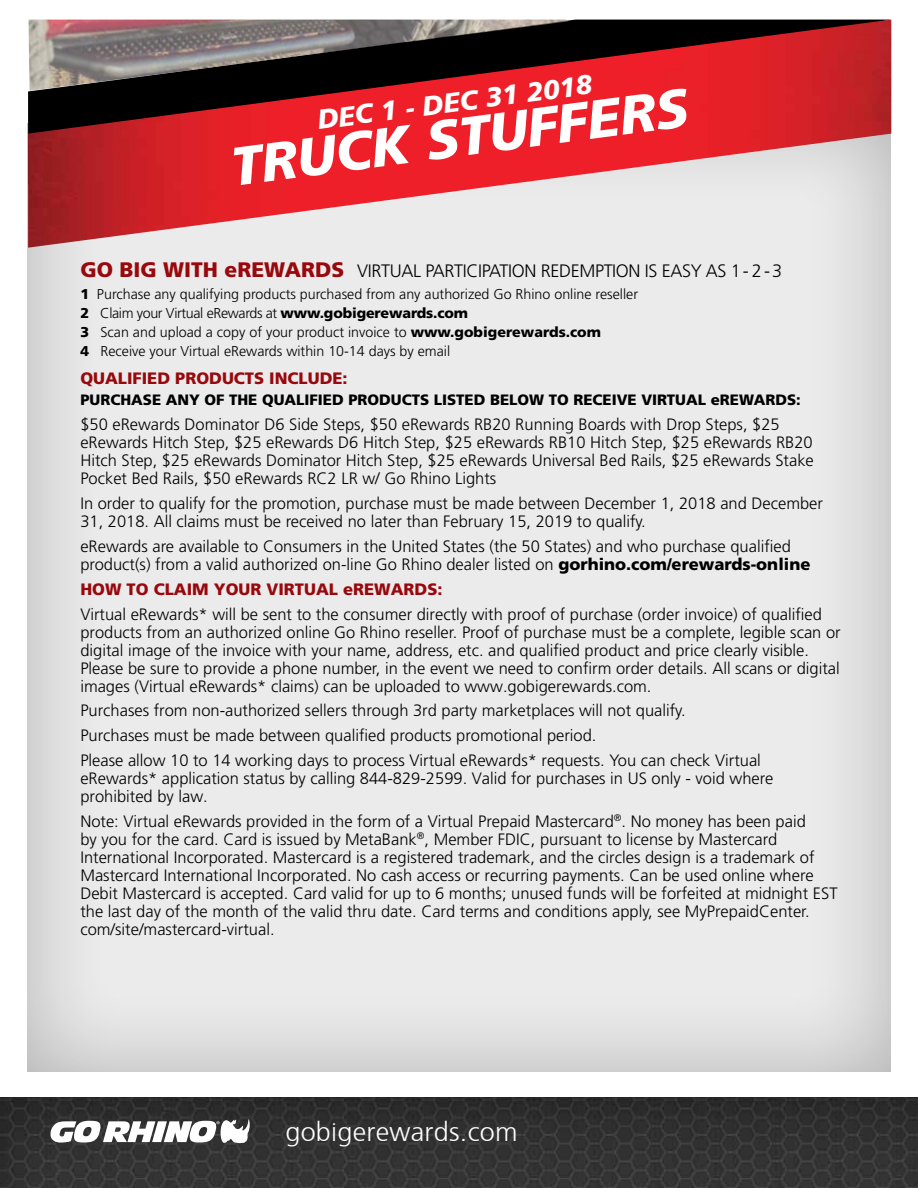
<style>
.page{position:relative;width:918px;height:1188px;background:#fff}
.page>*{position:absolute;margin:0;border:0;box-sizing:border-box;transform-origin:0 0}
.t1{font:italic 900 54px "Frutiger";color:#fff}
.t2{font:300 27px "Frutiger";letter-spacing:.01em;color:#fff}
.t3{font:italic 900 27px "Frutiger";color:#fff}
.t4{font:300 18px "Frutiger LT Std";letter-spacing:-.02em;color:#000}
.t5{font:300 16.5px/18px "Frutiger LT Std";color:#000}
.t6{font:900 16.5px "Frutiger LT Std";color:#98080c}
.t7{font:900 15px "Frutiger LT Std";color:#000}
.t8{font:300 14.25px/19px "Frutiger LT Std";color:#000}
.s1{font-weight:900;font-size:21px;color:#98080c}
.s2{font-weight:900}
</style>
<div class="page">
<div style="left:26px;top:123px;width:865px;height:949px;background:#000;opacity:.25"></div>
<img style="left:0;top:1098px;width:918px;height:90px">
<svg style="left:50px;top:1119px;width:201px;height:24px"></svg>
<img style="left:28px;top:20px;width:863px;height:228px">
<img style="left:28px;top:20px;width:540px;height:71px">
<h2 class="t3" style="left:315px;top:105px;width:278px;rotate:-8deg">DEC 1 - DEC 31 2018</h2>
<h1 class="t1" style="left:227px;top:133px;width:462px;rotate:-7deg">TRUCK STUFFERS</h1>
<p class="t4" style="left:80px;top:261px;width:703px"><span class="s1">GO BIG WITH eREWARDS</span> VIRTUAL PARTICIPATION REDEMPTION IS EASY AS 1- 2- 3</p>
<p class="t8" style="left:80px;top:285px;width:559px"><span class="s2">1</span> Purchase any qualifying products purchased from any authorized Go Rhino online reseller <span class="s2">2</span> Claim your Virtual eRewards at <span class="s2">www.gobigerewards.com<br>3</span> Scan and upload a copy of your product invoice to <span class="s2">www.gobigerewards.com<br>4</span> Receive your Virtual eRewards within 10-14 days by email</p>
<p class="t6" style="left:80px;top:368px;width:269px">QUALIFIED PRODUCTS INCLUDE:</p>
<p class="t7" style="left:80px;top:391px;width:722px">PURCHASE ANY OF THE QUALIFIED PRODUCTS LISTED BELOW TO RECEIVE VIRTUAL eREWARDS:</p>
<p class="t5" style="left:80px;top:416px;width:735px">$50 eRewards Dominator D6 Side Steps, $50 eRewards RB20 Running Boards with Drop Steps, $25 eRewards Hitch Step, $25 eRewards D6 Hitch Step, $25 eRewards RB10 Hitch Step, $25 eRewards RB20<br>Hitch Step, $25 eRewards Dominator Hitch Step, $25 eRewards Universal Bed Rails, $25 eRewards Stake Pocket Bed Rails, $50 eRewards RC2 LR w/ Go Rhino Lights</p>
<p class="t5" style="left:80px;top:494px;width:744px">In order to qualify for the promotion, purchase must be made between December 1, 2018 and December<br>31, 2018. All claims must be received no later than February 15, 2019 to qualify.</p>
<p class="t5" style="left:80px;top:537px;width:732px;line-height:18.8px">eRewards are available to Consumers in the United States (the 50 States) and who purchase qualified product(s) from a valid authorized on-line Go Rhino dealer listed on <span class="s2">gorhino.com/erewards-online</span></p>
<p class="t6" style="left:80px;top:579px;width:364px">HOW TO CLAIM YOUR VIRTUAL eREWARDS:</p>
<p class="t5" style="left:80px;top:605px;width:762px">Virtual eRewards* will be sent to the consumer directly with proof of purchase (order invoice) of qualified products from an authorized online Go Rhino reseller. Proof of purchase must be a complete, legible scan or digital image of the invoice with your name, address, etc. and qualified product and price clearly visible.<br>Please be sure to provide a phone number, in the event we need to confirm order details. All scans or digital images (Virtual eRewards* claims) can be uploaded to www.gobigerewards.com.</p>
<p class="t5" style="left:80px;top:699px;width:682px;line-height:24.8px">Purchases from non-authorized sellers through 3rd party marketplaces will not qualify.<br>Purchases must be made between qualified products promotional period.<br>Please allow 10 to 14 working days to process Virtual eRewards* requests. You can check Virtual</p>
<p class="t5" style="left:80px;top:770px;width:695px">eRewards* application status by calling 844-829-2599. Valid for purchases in US only - void where prohibited by law.</p>
<p class="t5" style="left:80px;top:812px;width:759px">Note: Virtual eRewards provided in the form of a Virtual Prepaid Mastercard<sup>®</sup>. No money has been paid<br>by you for the card. Card is issued by MetaBank<sup>®</sup>, Member FDIC, pursuant to license by Mastercard International Incorporated. Mastercard is a registered trademark, and the circles design is a trademark of Mastercard International Incorporated. No cash access or recurring payments. Can be used online where Debit Mastercard is accepted. Card valid for up to 6 months; unused funds will be forfeited at midnight EST the last day of the month of the valid thru date. Card terms and conditions apply, see MyPrepaidCenter. com/site/mastercard-virtual.</p>
<h2 class="t2" style="left:285px;top:1113px;width:234px">gobigerewards.com</h2>
</div>
